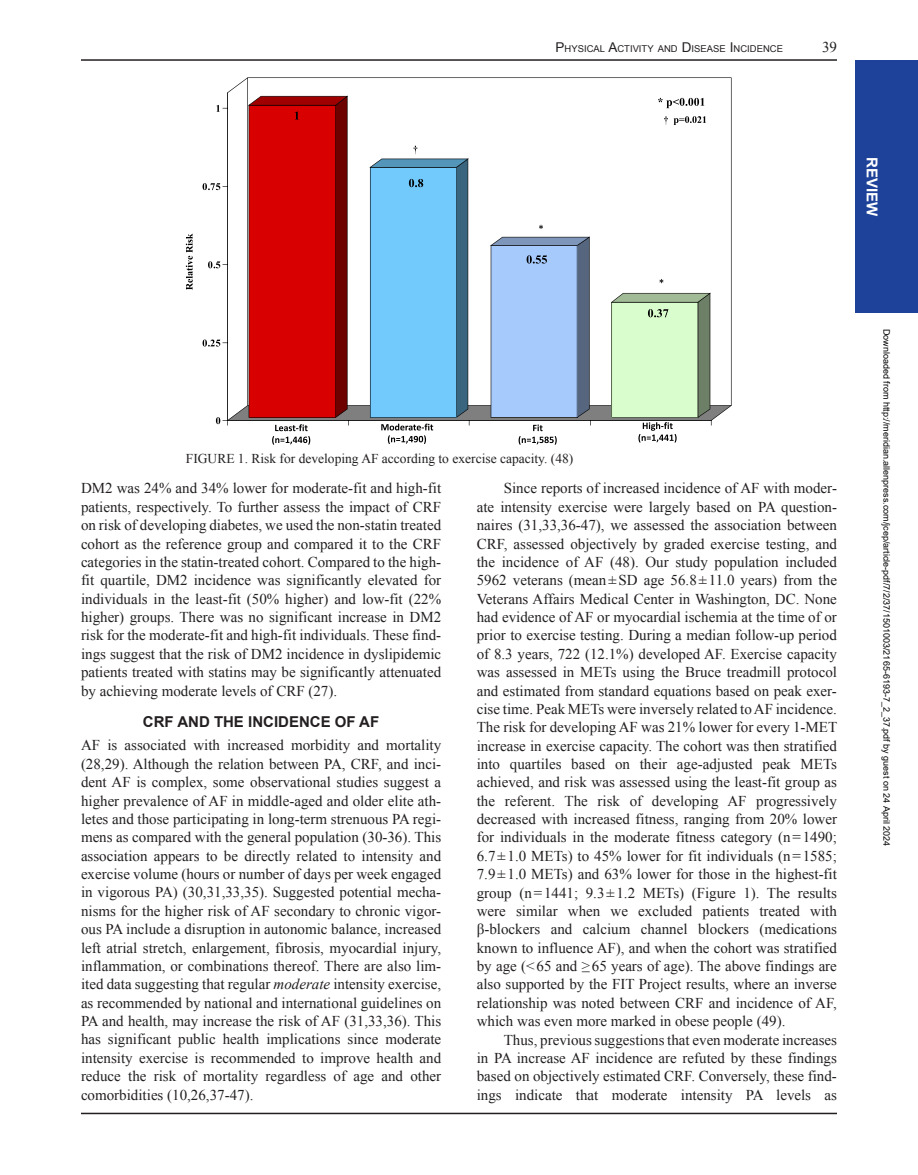
<style>
.page{position:relative;width:918px;height:1175px;background:#fff}
.page>*{position:absolute;margin:0;border:0;box-sizing:border-box;transform-origin:0 0}
.t1{font:15px/18.3px "Times New Roman";color:#231f20;text-align:justify}
.t2{font:700 15px "Arial";color:#231f20}
.t3{font:700 15px "Arial";color:#fff}
.t4{font:13.5px "Times New Roman";color:#231f20}
.t5{font:9.45px "Arial";color:#231f20}
.t6{font:9px "Arial";color:#000}
.s1{font-size:13.5px}
.s2{font-style:italic}
</style>
<div class="page">
<hr style="left:81px;top:59px;width:756px;height:2px;background:#231f20">
<hr style="left:81px;top:1112px;width:756px;height:2px;background:#231f20">
<div style="left:855px;top:61px;width:63px;height:252px;background:#1e4199"></div>
<svg style="left:228px;top:77px;width:504px;height:329px"></svg>
<hr style="left:227px;top:92px;width:1px;height:329px;background:#000">
<svg style="left:186px;top:233px;width:7px;height:57px"></svg>
<svg style="left:203px;top:96px;width:528px;height:349px"></svg>
<p class="t5" style="left:556px;top:43px;width:229px"><span class="s1">P</span>HYSICAL <span class="s1">A</span>CTIVITY AND <span class="s1">D</span> ISEASE <span class="s1">I</span> NCIDENCE</p>
<p class="t1" style="left:822px;top:38px;width:16px">39</p>
<p class="t3" style="left:881px;top:157px;width:61px;rotate:90deg">review</p>
<p class="t4" style="left:186px;top:449px;width:389px">FIGURE 1. Risk for developing AF according to exercise capacity. (48)</p>
<p class="t1" style="left:81px;top:479px;width:362px">DM2 was 24% and 34% lower for moderate-fit and high-fit patients, respectively. To further assess the impact of CRF on risk of developing diabetes, we used the non-statin treated cohort as the reference group and compared it to the CRF categories in the statin-treated cohort. Compared to the high&shy;fit quartile, DM2 incidence was significantly elevated for individuals in the least-fit (50% higher) and low-fit (22% higher) groups. There was no significant increase in DM2 risk for the moderate-fit and high-fit individuals. These find&shy;ings suggest that the risk of DM2 incidence in dyslipidemic patients treated with statins may be significantly attenuated by achieving moderate levels of CRF (27).</p>
<p class="t2" style="left:143px;top:713px;width:238px">CRF AND THE INCIDENCE OF AF</p>
<p class="t1" style="left:81px;top:736px;width:362px">AF is associated with increased morbidity and mortality (28,29). Although the relation between PA, CRF, and inci&shy;dent AF is complex, some observational studies suggest a higher prevalence of AF in middle-aged and older elite ath&shy;letes and those participating in long-term strenuous PA regi&shy;mens as compared with the general population (30-36). This association appears to be directly related to intensity and exercise volume (hours or number of days per week engaged in vigorous PA) (30,31,33,35). Suggested potential mecha&shy;nisms for the higher risk of AF secondary to chronic vigor&shy;ous PA include a disruption in autonomic balance, increased left atrial stretch, enlargement, fibrosis, myocardial injury, inflammation, or combinations thereof. There are also lim&shy;ited data suggesting that regular <span class="s2">moderate</span> intensity exercise, as recommended by national and international guidelines on PA and health, may increase the risk of AF (31,33,36). This has significant public health implications since moderate intensity exercise is recommended to improve health and reduce the risk of mortality regardless of age and other comorbidities (10,26,37-47).</p>
<p class="t1" style="left:477px;top:479px;width:362px;text-indent:27px">Since reports of increased incidence of AF with moder&shy;ate intensity exercise were largely based on PA question&shy;naires (31,33,36-47), we assessed the association between CRF, assessed objectively by graded exercise testing, and the incidence of AF (48). Our study population included 5962 veterans (mean±SD age 56.8±11.0 years) from the Veterans Affairs Medical Center in Washington, DC. None had evidence of AF or myocardial ischemia at the time of or prior to exercise testing. During a median follow-up period of 8.3 years, 722 (12.1%) developed AF. Exercise capacity was assessed in METs using the Bruce treadmill protocol and estimated from standard equations based on peak exer&shy;cise time. Peak METs were inversely related to AF incidence.<br>The risk for developing AF was 21% lower for every 1-MET increase in exercise capacity. The cohort was then stratified into quartiles based on their age-adjusted peak METs achieved, and risk was assessed using the least-fit group as the referent. The risk of developing AF progressively decreased with increased fitness, ranging from 20% lower for individuals in the moderate fitness category (n=1490; 6.7±1.0 METs) to 45% lower for fit individuals (n=1585; 7.9±1.0 METs) and 63% lower for those in the highest-fit group (n=1441; 9.3±1.2 METs) (Figure 1). The results were similar when we excluded patients treated with β-blockers and calcium channel blockers (medications known to influence AF), and when the cohort was stratified by age (&lt;65 and ≥65 years of age). The above findings are also supported by the FIT Project results, where an inverse relationship was noted between CRF and incidence of AF, which was even more marked in obese people (49).</p>
<p class="t1" style="left:477px;top:1030px;width:362px;text-indent:27px">Thus, previous suggestions that even moderate increases in PA increase AF incidence are refuted by these findings based on objectively estimated CRF. Conversely, these find&shy;ings indicate that moderate intensity PA levels as</p>
<p class="t6" style="left:890px;top:329px;width:519px;rotate:90deg">Downloaded from http://meridian.allenpress.com/jcep/article-pdf/7/2/37/1501003/2165-6193-7_2_37.pdf by guest on 24 April 2024</p>
</div>
